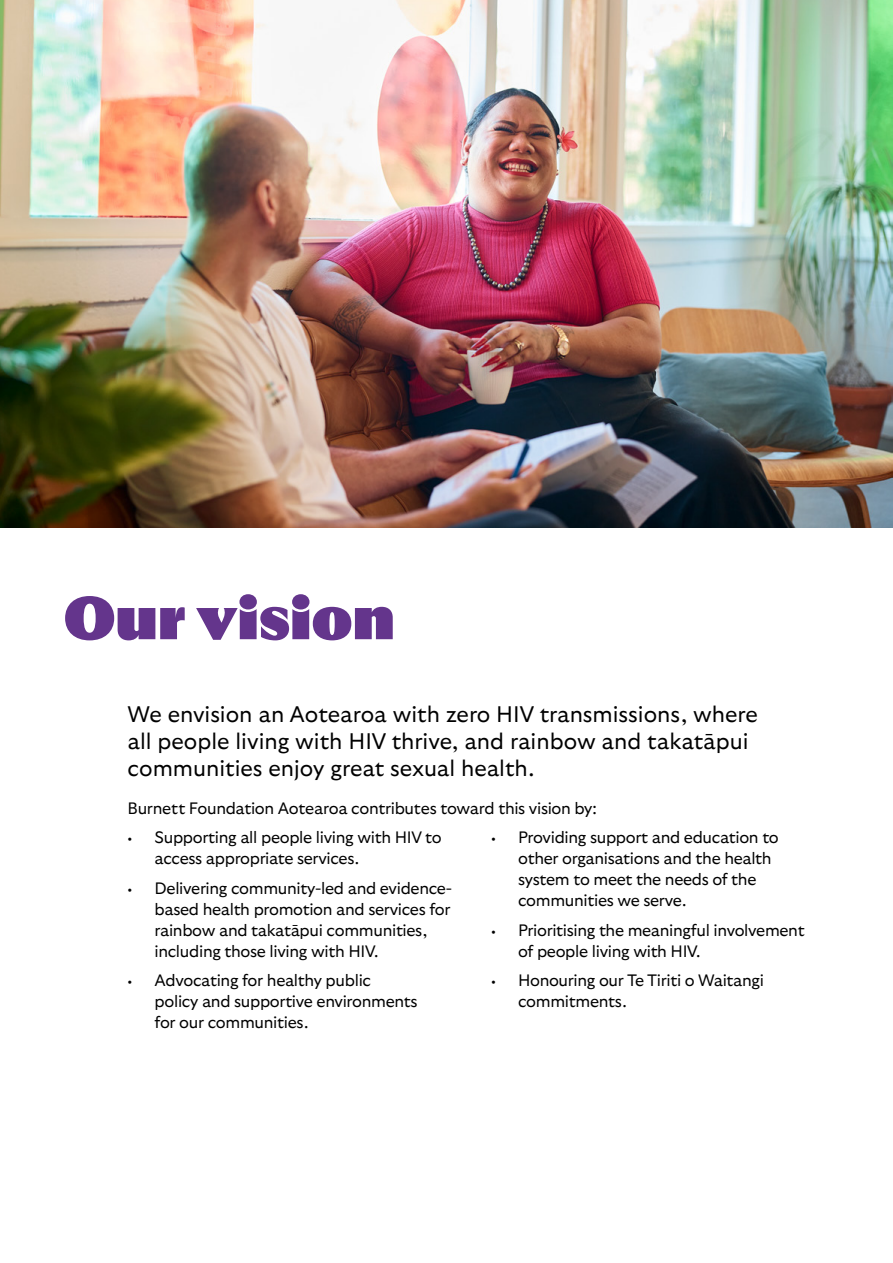
<style>
.page{position:relative;width:893px;height:1263px;background:#fff}
.page>*{position:absolute;margin:0;border:0;box-sizing:border-box;transform-origin:0 0}
.t1{font:900 60px "GT Ultra Median";color:#64358c}
.t2{font:300 22.5px/27px "GT Ultra";color:#000}
.t3{font:300 16.5px/21px "GT Ultra";letter-spacing:-.02em;color:#000}
.s1{font-size:14.25px}
</style>
<div class="page">
<img style="left:0;top:0;width:893px;height:527px">
<h1 class="t1" style="left:64px;top:585px;width:333px">Our vision</h1>
<h2 class="t2" style="left:128px;top:700px;width:632px">We envision an Aotearoa with zero HIV transmissions, where all people living with HIV thrive, and rainbow and takatāpui communities enjoy great sexual health.</h2>
<p class="t3" style="left:128px;top:797px;width:471px">Burnett Foundation Aotearoa contributes toward this vision by:</p>
<p class="t3" style="left:155px;top:827px;width:289px;text-indent:-27px"><span class="s1">•</span> Supporting all people living with HIV to access appropriate services.</p>
<p class="t3" style="left:155px;top:877px;width:299px;text-indent:-27px"><span class="s1">•</span> Delivering community-led and evidence&shy;based health promotion and services for rainbow and takatāpui communities, including those living with HIV.</p>
<p class="t3" style="left:155px;top:970px;width:264px;text-indent:-27px"><span class="s1">•</span> Advocating for healthy public policy and supportive environments for our communities.</p>
<p class="t3" style="left:518px;top:827px;width:262px;text-indent:-27px"><span class="s1">•</span> Providing support and education to other organisations and the health system to meet the needs of the communities we serve.</p>
<p class="t3" style="left:518px;top:919px;width:288px;text-indent:-27px"><span class="s1">•</span> Prioritising the meaningful involvement of people living with HIV.</p>
<p class="t3" style="left:518px;top:970px;width:247px;text-indent:-27px"><span class="s1">•</span> Honouring our Te Tiriti o Waitangi commitments.</p>
</div>
